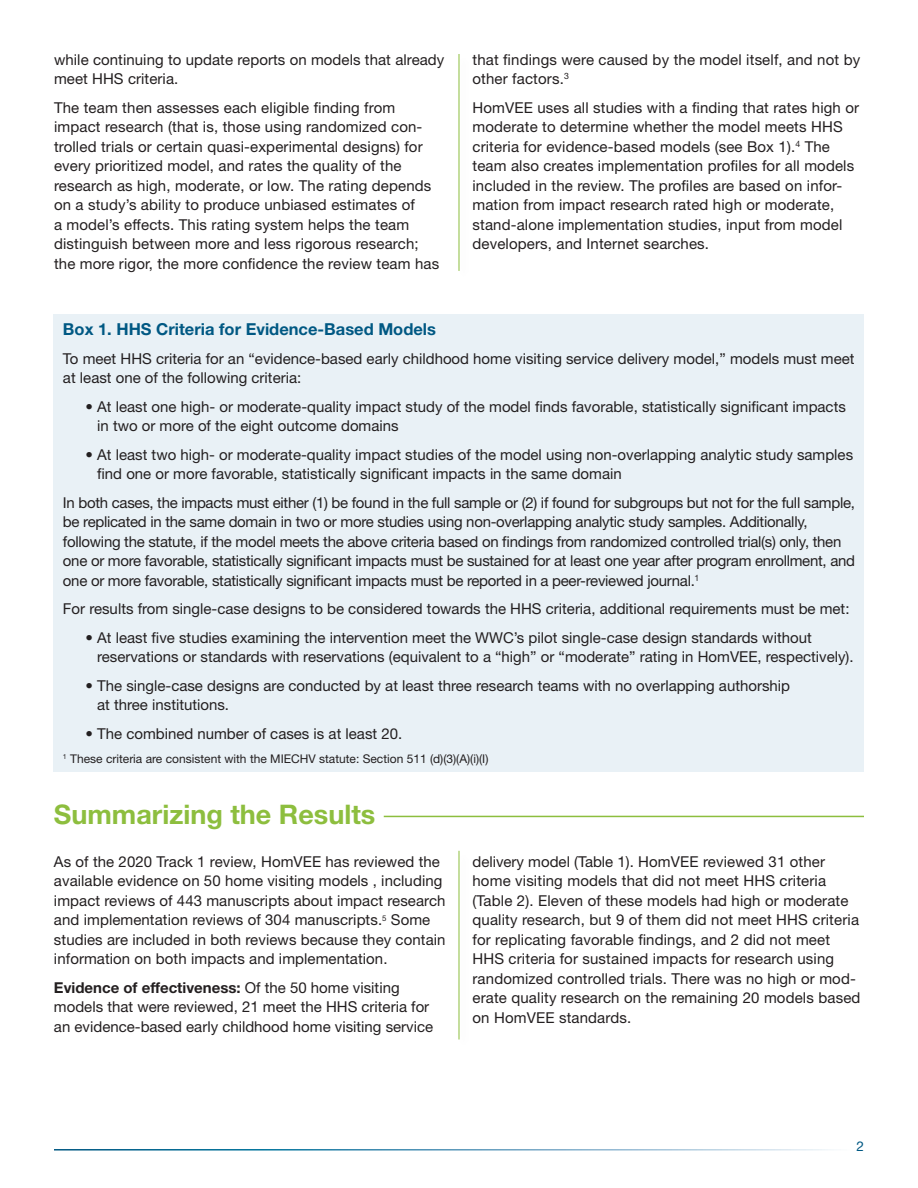
<style>
.page{position:relative;width:918px;height:1188px;background:#fff}
.page>*{position:absolute;margin:0;border:0;box-sizing:border-box;transform-origin:0 0}
.t1{font:700 27px "Helvetica Neue LT Std";color:#8dbe3e}
.t2{font:700 16.5px "Helvetica Neue LT Std";color:#005883}
.t3{font:15px/19.5px "Helvetica Neue LT Std";color:#231f20}
.t4{font:15px/19.5px "Helvetica Neue LT Std";letter-spacing:-.02em;color:#231f20}
.t5{font:13.5px "Helvetica Neue LT Std";color:#005883}
.t6{font:12px "Helvetica Neue LT Std";color:#231f20}
.s1{font-weight:700}
</style>
<div class="page">
<div style="left:455px;top:52px;width:17px;height:229px;background:#231f20;opacity:.25"></div>
<hr style="left:459px;top:54px;width:1px;height:217px;background:#8dbe3e">
<div style="left:54px;top:315px;width:810px;height:457px;background:#e9f1f6"></div>
<hr style="left:384px;top:816px;width:480px;height:1px;background:#8dbe3e">
<div style="left:455px;top:849px;width:17px;height:201px;background:#231f20;opacity:.25"></div>
<hr style="left:459px;top:851px;width:1px;height:189px;background:#8dbe3e">
<p class="t3" style="left:54px;top:49px;width:392px">while continuing to update reports on models that already meet HHS criteria.</p>
<p class="t3" style="left:54px;top:97px;width:387px">The team then assesses each eligible finding from impact research (that is, those using randomized con&shy;trolled trials or certain quasi-experimental designs) for every prioritized model, and rates the quality of the research as high, moderate, or low. The rating depends on a study’s ability to produce unbiased estimates of<br>a model’s effects. This rating system helps the team distinguish between more and less rigorous research; the more rigor, the more confidence the review team has</p>
<p class="t3" style="left:472px;top:49px;width:389px">that findings were caused by the model itself, and not by other factors.<sup>3</sup></p>
<p class="t3" style="left:472px;top:97px;width:388px">HomVEE uses all studies with a finding that rates high or moderate to determine whether the model meets HHS criteria for evidence-based models (see Box 1).<sup>4</sup> The team also creates implementation profiles for all models included in the review. The profiles are based on infor&shy;mation from impact research rated high or moderate, stand-alone implementation studies, input from model developers, and Internet searches.</p>
<h3 class="t2" style="left:63px;top:319px;width:375px">Box 1. HHS Criteria for Evidence-Based Models</h3>
<p class="t3" style="left:63px;top:349px;width:793px">To meet HHS criteria for an “evidence-based early childhood home visiting service delivery model,” models must meet at least one of the following criteria:</p>
<p class="t3" style="left:97px;top:397px;width:750px;text-indent:-12px">• At least one high- or moderate-quality impact study of the model finds favorable, statistically significant impacts in two or more of the eight outcome domains</p>
<p class="t3" style="left:97px;top:445px;width:757px;text-indent:-12px">• At least two high- or moderate-quality impact studies of the model using non-overlapping analytic study samples find one or more favorable, statistically significant impacts in the same domain</p>
<p class="t4" style="left:63px;top:493px;width:794px">In both cases, the impacts must either (1) be found in the full sample or (2) if found for subgroups but not for the full sample, be replicated in the same domain in two or more studies using non-overlapping analytic study samples. Additionally, following the statute, if the model meets the above criteria based on findings from randomized controlled trial(s) only, then one or more favorable, statistically significant impacts must be sustained for at least one year after program enrollment, and one or more favorable, statistically significant impacts must be reported in a peer-reviewed journal.<sup>1</sup></p>
<p class="t3" style="left:63px;top:599px;width:788px">For results from single-case designs to be considered towards the HHS criteria, additional requirements must be met:</p>
<p class="t3" style="left:97px;top:628px;width:758px;text-indent:-12px">• At least five studies examining the intervention meet the WWC’s pilot single-case design standards without reservations or standards with reservations (equivalent to a “high” or “moderate” rating in HomVEE, respectively).</p>
<p class="t3" style="left:97px;top:676px;width:694px;text-indent:-12px">• The single-case designs are conducted by at least three research teams with no overlapping authorship at three institutions.</p>
<p class="t3" style="left:85px;top:724px;width:318px">• The combined number of cases is at least 20.</p>
<p class="t6" style="left:63px;top:752px;width:427px"><sup>1</sup> These criteria are consistent with the MIECHV statute: Section 511 (d)(3)(A)(i)(I)</p>
<h2 class="t1" style="left:54px;top:798px;width:323px">Summarizing the Results</h2>
<p class="t3" style="left:54px;top:852px;width:393px">As of the 2020 Track 1 review, HomVEE has reviewed the available evidence on 50 home visiting models , including impact reviews of 443 manuscripts about impact research and implementation reviews of 304 manuscripts.<sup>5</sup> Some studies are included in both reviews because they contain information on both impacts and implementation.</p>
<p class="t3" style="left:54px;top:978px;width:381px"><span class="s1">Evidence of effectiveness:</span> Of the 50 home visiting models that were reviewed, 21 meet the HHS criteria for an evidence-based early childhood home visiting service</p>
<p class="t3" style="left:472px;top:852px;width:389px">delivery model (Table 1). HomVEE reviewed 31 other home visiting models that did not meet HHS criteria (Table 2). Eleven of these models had high or moderate quality research, but 9 of them did not meet HHS criteria for replicating favorable findings, and 2 did not meet HHS criteria for sustained impacts for research using randomized controlled trials. There was no high or mod&shy;erate quality research on the remaining 20 models based on HomVEE standards.</p>
<p class="t5" style="left:856px;top:1138px;width:9px">2</p>
</div>
